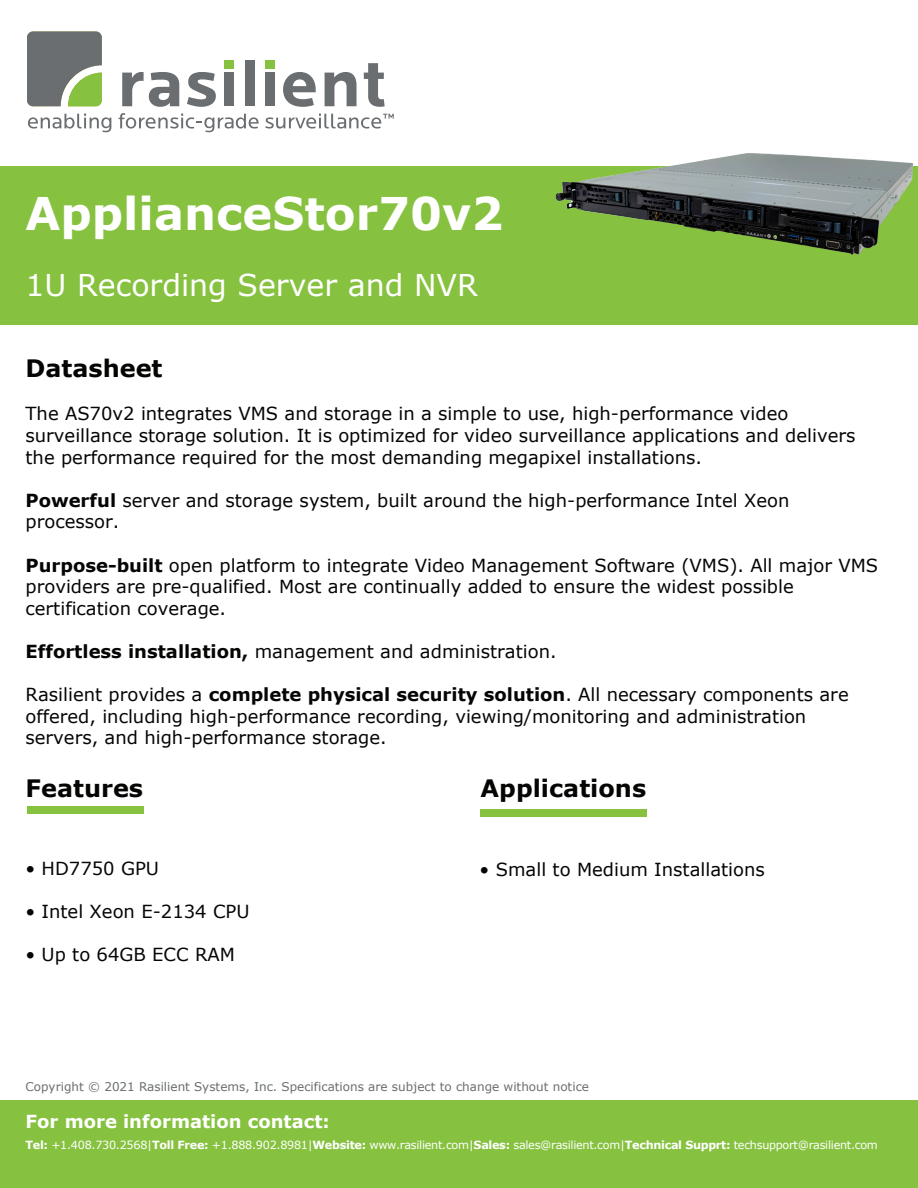
<style>
.page{position:relative;width:918px;height:1188px;background:#fff}
.page>*{position:absolute;margin:0;border:0;box-sizing:border-box;transform-origin:0 0}
.t1{font:700 45px "Verdana";color:#fff}
.t2{font:30px "Verdana";color:#fff}
.t3{font:700 24px "Verdana";color:#050504}
.t4{font:18px/21.6px "Verdana";color:#050504}
.t5{font:700 18px "Verdana";color:#fff}
.t6{font:12px "Verdana";color:#6a6e71}
.t7{font:11.25px "Verdana";letter-spacing:-.025em;color:#fff}
.s1{font-weight:700}
</style>
<div class="page">
<div style="left:0;top:167px;width:918px;height:158px;background:#86c23f"></div>
<div style="left:27px;top:806px;width:117px;height:8px;background:#86c23f"></div>
<div style="left:480px;top:809px;width:167px;height:7px;background:#86c23f"></div>
<div style="left:0;top:1100px;width:918px;height:88px;background:#86c23f"></div>
<svg style="left:27px;top:31px;width:75px;height:75px"></svg>
<svg style="left:122px;top:72px;width:57px;height:35px"></svg>
<svg style="left:187px;top:72px;width:29px;height:35px"></svg>
<div style="left:224px;top:61px;width:10px;height:8px;background:#86c23f"></div>
<div style="left:224px;top:73px;width:10px;height:33px;background:#6a6e71"></div>
<div style="left:245px;top:61px;width:10px;height:45px;background:#6a6e71"></div>
<div style="left:265px;top:73px;width:10px;height:33px;background:#6a6e71"></div>
<div style="left:265px;top:61px;width:10px;height:8px;background:#86c23f"></div>
<svg style="left:283px;top:72px;width:33px;height:35px"></svg>
<svg style="left:325px;top:72px;width:32px;height:34px"></svg>
<svg style="left:364px;top:63px;width:21px;height:44px"></svg>
<svg style="left:28px;top:113px;width:83px;height:19px"></svg>
<svg style="left:119px;top:113px;width:140px;height:19px"></svg>
<svg style="left:265px;top:113px;width:129px;height:16px"></svg>
<img style="left:553px;top:153px;width:365px;height:102px">
<h1 class="t1" style="left:25px;top:182px;width:480px">ApplianceStor70v2</h1>
<h2 class="t2" style="left:25px;top:265px;width:454px">1U Recording Server and NVR</h2>
<h3 class="t3" style="left:26px;top:351px;width:139px">Datasheet</h3>
<p class="t4" style="left:26px;top:403px;width:831px">The AS70v2 integrates VMS and storage in a simple to use, high-performance video surveillance storage solution. It is optimized for video surveillance applications and delivers the performance required for the most demanding megapixel installations.</p>
<p class="t4" style="left:26px;top:489px;width:765px"><span class="s1">Powerful</span> server and storage system, built around the high-performance Intel Xeon processor.</p>
<p class="t4" style="left:26px;top:554px;width:854px"><span class="s1">Purpose-built</span> open platform to integrate Video Management Software (VMS). All major VMS providers are pre-qualified. Most are continually added to ensure the widest possible certification coverage.</p>
<p class="t4" style="left:26px;top:640px;width:533px"><span class="s1">Effortless installation,</span> management and administration.</p>
<p class="t4" style="left:26px;top:684px;width:825px">Rasilient provides a <span class="s1">complete physical security solution</span>. All necessary components are offered, including high-performance recording, viewing/monitoring and administration servers, and high-performance storage.</p>
<h3 class="t3" style="left:26px;top:772px;width:119px">Features</h3>
<h3 class="t3" style="left:481px;top:772px;width:167px">Applications</h3>
<p class="t4" style="left:25px;top:857px;width:135px">• HD7750 GPU</p>
<p class="t4" style="left:25px;top:901px;width:226px">• Intel Xeon E-2134 CPU</p>
<p class="t4" style="left:25px;top:944px;width:211px">• Up to 64GB ECC RAM</p>
<p class="t4" style="left:480px;top:858px;width:287px">• Small to Medium Installations</p>
<p class="t6" style="left:26px;top:1079px;width:565px">Copyright © 2021 Rasilient Systems, Inc. Specifications are subject to change without notice</p>
<p class="t5" style="left:26px;top:1109px;width:306px">For more information contact:</p>
<p class="t7" style="left:26px;top:1137px;width:854px"><span class="s1">Tel:</span> +1.408.730.2568|<span class="s1">Toll Free:</span> +1.888.902.8981|<span class="s1">Website:</span> www.rasilient.com|<span class="s1">Sales:</span> sales@rasilient.com|<span class="s1">Technical Supprt:</span> techsupport@rasilient.com</p>
</div>
